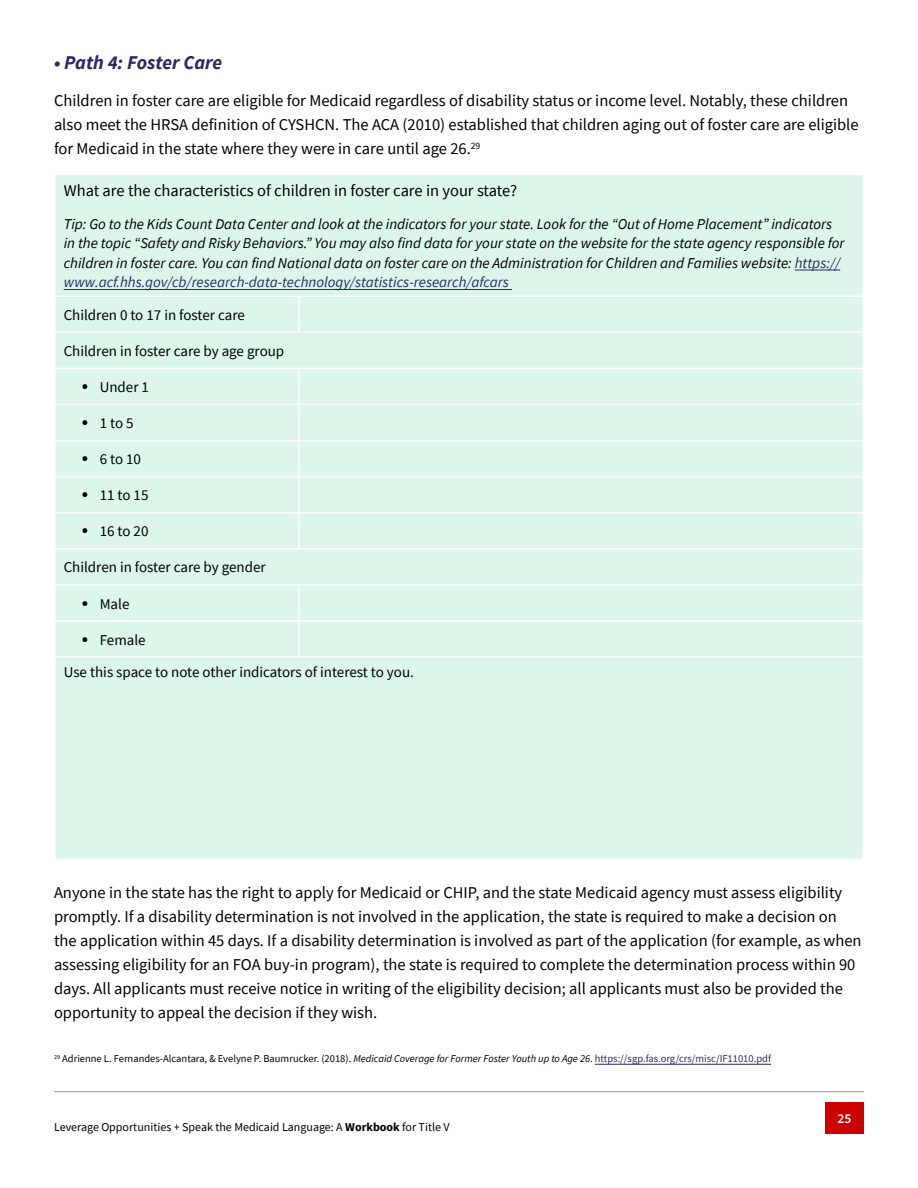
<style>
.page{position:relative;width:918px;height:1188px;background:#fff}
.page>*{position:absolute;margin:0;border:0;box-sizing:border-box;transform-origin:0 0}
.t1{font:italic 700 19.5px "Source Sans Pro";color:#2b2868}
.Body_text{font:16.5px/24px "Source Sans Pro";color:#000}
.Question_text{font:16.5px "Source Sans Pro";color:#000}
.Question_text-2{font:italic 15px/19.5px "Source Sans Pro";color:#000}
.Question_text-3{font:15px "Source Sans Pro";color:#000}
.t2{font:600 13.5px "Source Sans Pro";color:#fff}
.t3{font:12px "Source Sans Pro";color:#000}
.Footnote{font:10.5px "Source Sans Pro";color:#000}
.s1{color:#2b2868}
.s2{font-size:21px}
.s3{font-style:italic}
.s4{font-weight:700}
</style>
<div class="page">
<div style="left:825px;top:1103px;width:39px;height:31px;background:#c00"></div>
<hr style="left:54px;top:1091px;width:810px;height:1px;background:#939598">
<div style="left:56px;top:175px;width:806px;height:684px;background:#dcf6e9"></div>
<hr style="left:54px;top:296px;width:245px;height:1px;background:#fff">
<hr style="left:299px;top:296px;width:565px;height:1px;background:#fff">
<hr style="left:298px;top:297px;width:2px;height:35px;background:#fff">
<hr style="left:298px;top:369px;width:2px;height:35px;background:#fff">
<hr style="left:54px;top:404px;width:245px;height:1px;background:#fff">
<hr style="left:299px;top:404px;width:565px;height:1px;background:#fff">
<hr style="left:298px;top:405px;width:2px;height:35px;background:#fff">
<hr style="left:54px;top:440px;width:245px;height:1px;background:#fff">
<hr style="left:299px;top:440px;width:565px;height:1px;background:#fff">
<hr style="left:298px;top:441px;width:2px;height:35px;background:#fff">
<hr style="left:54px;top:476px;width:245px;height:1px;background:#fff">
<hr style="left:299px;top:476px;width:565px;height:1px;background:#fff">
<hr style="left:298px;top:477px;width:2px;height:35px;background:#fff">
<hr style="left:54px;top:512px;width:245px;height:1px;background:#fff">
<hr style="left:299px;top:512px;width:565px;height:1px;background:#fff">
<hr style="left:298px;top:513px;width:2px;height:35px;background:#fff">
<hr style="left:298px;top:586px;width:2px;height:34px;background:#fff">
<hr style="left:54px;top:620px;width:245px;height:2px;background:#fff">
<hr style="left:299px;top:620px;width:565px;height:2px;background:#fff">
<hr style="left:298px;top:622px;width:2px;height:34px;background:#fff">
<hr style="left:54px;top:332px;width:245px;height:1px;background:#fff">
<hr style="left:299px;top:332px;width:565px;height:1px;background:#fff">
<hr style="left:54px;top:368px;width:245px;height:1px;background:#fff">
<hr style="left:299px;top:368px;width:565px;height:1px;background:#fff">
<hr style="left:54px;top:548px;width:245px;height:2px;background:#fff">
<hr style="left:299px;top:548px;width:565px;height:2px;background:#fff">
<hr style="left:54px;top:584px;width:245px;height:2px;background:#fff">
<hr style="left:299px;top:584px;width:565px;height:2px;background:#fff">
<hr style="left:54px;top:656px;width:245px;height:2px;background:#fff">
<hr style="left:299px;top:656px;width:565px;height:2px;background:#fff">
<hr style="left:795px;top:270px;width:45px;height:1px;background:#2b2868">
<hr style="left:64px;top:289px;width:448px;height:1px;background:#2b2868">
<hr style="left:595px;top:1064px;width:176px;height:1px;background:#2b2868">
<h2 class="t1" style="left:54px;top:49px;width:170px">• Path 4: Foster Care</h2>
<p class="Body_text" style="left:54px;top:89px;width:806px">Children in foster care are eligible for Medicaid regardless of disability status or income level. Notably, these children also meet the HRSA definition of CYSHCN. The ACA (2010) established that children aging out of foster care are eligible for Medicaid in the state where they were in care until age 26.<sup>29</sup></p>
<p class="Question_text" style="left:64px;top:180px;width:455px">What are the characteristics of children in foster care in your state?</p>
<p class="Question_text-2" style="left:64px;top:214px;width:782px">Tip: Go to the Kids Count Data Center and look at the indicators for your state. Look for the “Out of Home Placement” indicators in the topic “Safety and Risky Behaviors.” You may also find data for your state on the website for the state agency responsible for children in foster care. You can find National data on foster care on the Administration for Children and Families website: <span class="s1">https:// www.acf.hhs.gov/cb/research-data-technology/statistics-research/afcars</span></p>
<p class="Question_text-3" style="left:64px;top:305px;width:183px">Children 0 to 17 in foster care</p>
<p class="Question_text-3" style="left:64px;top:341px;width:222px">Children in foster care by age group</p>
<p class="Question_text-3" style="left:82px;top:378px;width:69px"><span class="s2">•</span> Under 1</p>
<p class="Question_text-3" style="left:82px;top:414px;width:53px"><span class="s2">•</span> 1 to 5</p>
<p class="Question_text-3" style="left:82px;top:450px;width:61px"><span class="s2">•</span> 6 to 10</p>
<p class="Question_text-3" style="left:82px;top:486px;width:68px"><span class="s2">•</span> 11 to 15</p>
<p class="Question_text-3" style="left:82px;top:522px;width:68px"><span class="s2">•</span> 16 to 20</p>
<p class="Question_text-3" style="left:64px;top:558px;width:203px">Children in foster care by gender</p>
<p class="Question_text-3" style="left:82px;top:594px;width:49px"><span class="s2">•</span> Male</p>
<p class="Question_text-3" style="left:82px;top:630px;width:65px"><span class="s2">•</span> Female</p>
<p class="Question_text-3" style="left:64px;top:663px;width:352px">Use this space to note other indicators of interest to you.</p>
<p class="Body_text" style="left:54px;top:880px;width:809px">Anyone in the state has the right to apply for Medicaid or CHIP, and the state Medicaid agency must assess eligibility promptly. If a disability determination is not involved in the application, the state is required to make a decision on the application within 45 days. If a disability determination is involved as part of the application (for example, as when assessing eligibility for an FOA buy-in program), the state is required to complete the determination process within 90 days. All applicants must receive notice in writing of the eligibility decision; all applicants must also be provided the opportunity to appeal the decision if they wish.</p>
<p class="Footnote" style="left:54px;top:1052px;width:719px"><sup>29</sup> Adrienne L. Fernandes-Alcantara, &amp; Evelyne P. Baumrucker. (2018). <span class="s3">Medicaid Coverage for Former Foster Youth up to Age 26</span>. <span class="s1">https://sgp.fas.org/crs/misc/IF11010.pdf</span></p>
<p class="t3" style="left:54px;top:1120px;width:397px">Leverage Opportunities + Speak the Medicaid Language: A <span class="s4">Workbook</span> for Title V</p>
<p class="t2" style="left:838px;top:1110px;width:15px">25</p>
</div>
